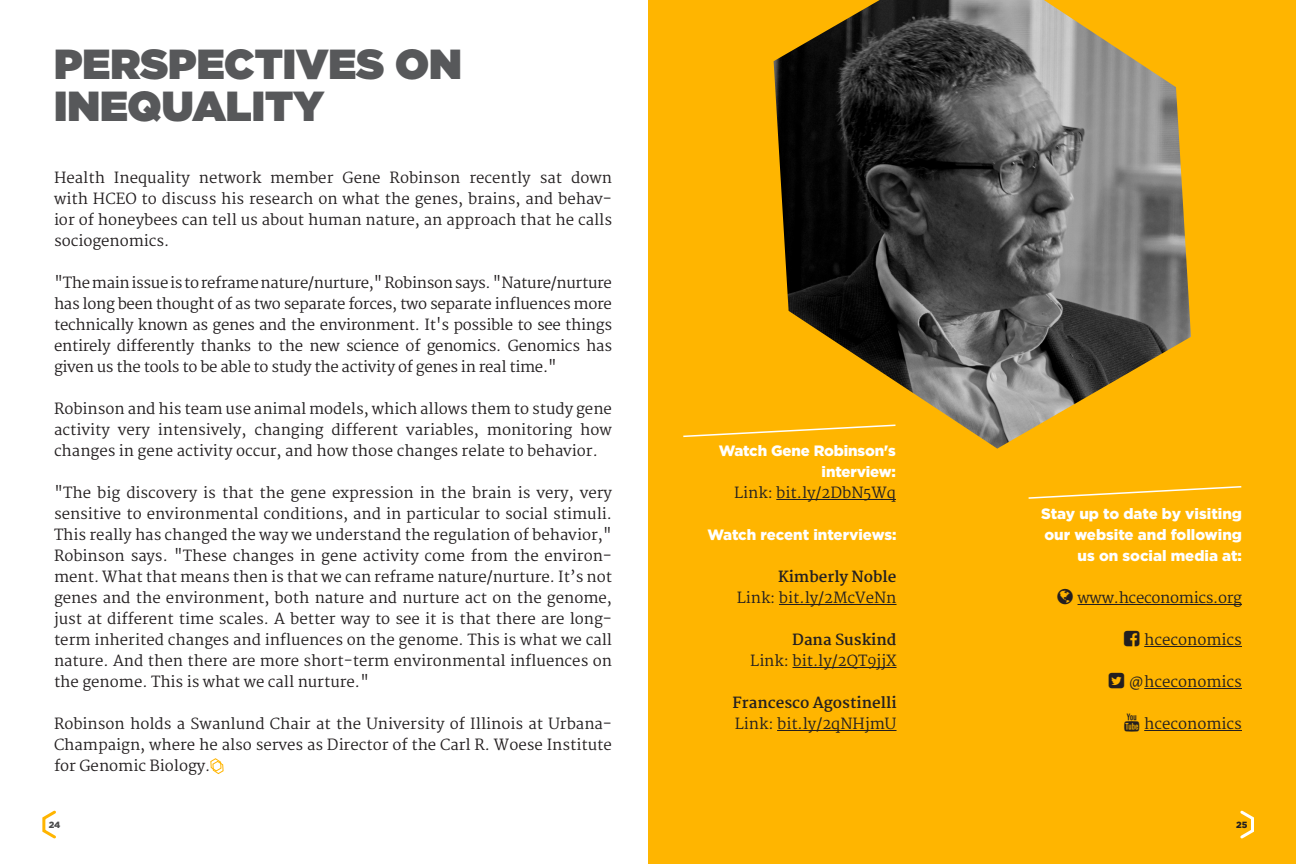
<style>
.page{position:relative;width:1296px;height:864px;background:#fff}
.page>*{position:absolute;margin:0;border:0;box-sizing:border-box;transform-origin:0 0}
.Titles_ND{font:900 42px/42px "Gotham";color:#57585a}
.t1{font:15px/21px "Martel";color:#231f20;text-align:justify}
.t2{font:900 15px/21px "Gotham";color:#fff;text-align:right}
.t3{font:700 15px/21px "Martel";color:#231f20}
.t4{font:15px "Martel";letter-spacing:-.02em;color:#231f20}
.t5{font:900 9px "Gotham";color:#4b4c4d}
.t6{font:900 9px "Gotham";color:#231f20}
.s1{font-family:"Martel";font-weight:400;color:#231f20}
.s2{font-weight:700}
.s3{font-weight:400}
</style>
<div class="page">
<svg style="left:42px;top:810px;width:14px;height:29px"></svg>
<div style="left:648px;top:0;width:648px;height:864px;background:#ffb500"></div>
<svg style="left:210px;top:758px;width:14px;height:16px"></svg>
<img style="left:774px;top:0;width:417px;height:449px">
<hr style="left:1078px;top:604px;width:164px;height:1px;background:#231f20">
<hr style="left:1144px;top:646px;width:98px;height:1px;background:#231f20">
<hr style="left:1144px;top:688px;width:98px;height:1px;background:#231f20">
<hr style="left:1144px;top:730px;width:98px;height:1px;background:#231f20">
<svg style="left:1028px;top:486px;width:214px;height:13px"></svg>
<hr style="left:779px;top:604px;width:118px;height:1px;background:#231f20">
<hr style="left:793px;top:667px;width:104px;height:1px;background:#231f20">
<hr style="left:777px;top:730px;width:120px;height:1px;background:#231f20">
<hr style="left:776px;top:499px;width:120px;height:1px;background:#231f20">
<svg style="left:683px;top:424px;width:214px;height:14px"></svg>
<svg style="left:1240px;top:810px;width:14px;height:29px"></svg>
<p class="Titles_ND" style="left:54px;top:42px;width:409px">PERSPECTIVES ON<br>INEQUALITY</p>
<p class="t1" style="left:54px;top:167px;width:560px">Health Inequality network member Gene Robinson recently sat down with HCEO to discuss his research on what the genes, brains, and behav&shy;ior of honeybees can tell us about human nature, an approach that he calls sociogenomics.</p>
<p class="t1" style="left:54px;top:272px;width:560px">"The main issue is to reframe nature/nurture," Robinson says. "Nature/nurture has long been thought of as two separate forces, two separate influences more technically known as genes and the environment. It's possible to see things entirely differently thanks to the new science of genomics. Genomics has given us the tools to be able to study the activity of genes in real time."</p>
<p class="t1" style="left:54px;top:398px;width:559px">Robinson and his team use animal models, which allows them to study gene activity very intensively, changing different variables, monitoring how changes in gene activity occur, and how those changes relate to behavior.</p>
<p class="t1" style="left:54px;top:482px;width:560px">"The big discovery is that the gene expression in the brain is very, very sensitive to environmental conditions, and in particular to social stimuli.<br>This really has changed the way we understand the regulation of behavior," Robinson says. "These changes in gene activity come from the environ&shy;ment. What that means then is that we can reframe nature/nurture. It’s not genes and the environment, both nature and nurture act on the genome, just at different time scales. A better way to see it is that there are long&shy;term inherited changes and influences on the genome. This is what we call nature. And then there are more short-term environmental influences on the genome. This is what we call nurture."</p>
<p class="t1" style="left:54px;top:713px;width:560px">Robinson holds a Swanlund Chair at the University of Illinois at Urbana-Champaign, where he also serves as Director of the Carl R. Woese Institute for Genomic Biology.</p>
<p class="t5" style="left:49px;top:818px;width:13px">24</p>
<p class="t2" style="left:719px;top:440px;width:179px">Watch Gene Robinson's interview:<br><span class="s1">Link: bit.ly/2DbN5Wq</span></p>
<p class="t2" style="left:707px;top:524px;width:191px">Watch recent interviews:</p>
<p class="t1" style="left:737px;top:566px;width:161px;text-align:right"><span class="s2">Kimberly Noble<br></span>Link: bit.ly/2McVeNn</p>
<p class="t1" style="left:750px;top:629px;width:148px;text-align:right"><span class="s2">Dana Suskind<br></span>Link: bit.ly/2QT9jjX</p>
<p class="t3" style="left:733px;top:692px;width:165px">Francesco Agostinelli<br><span class="s3">Link: bit.ly/2qNHjmU</span></p>
<p class="t2" style="left:1041px;top:503px;width:202px">Stay up to date by visiting our website and following us on social media at:</p>
<p class="t4" style="left:1078px;top:589px;width:166px">www.hceconomics.org</p>
<p class="t1" style="left:1144px;top:629px;width:99px">hceconomics</p>
<p class="t1" style="left:1129px;top:671px;width:115px">@hceconomics</p>
<p class="t1" style="left:1144px;top:713px;width:99px">hceconomics</p>
<p class="t6" style="left:1236px;top:818px;width:13px">25</p>
</div>
